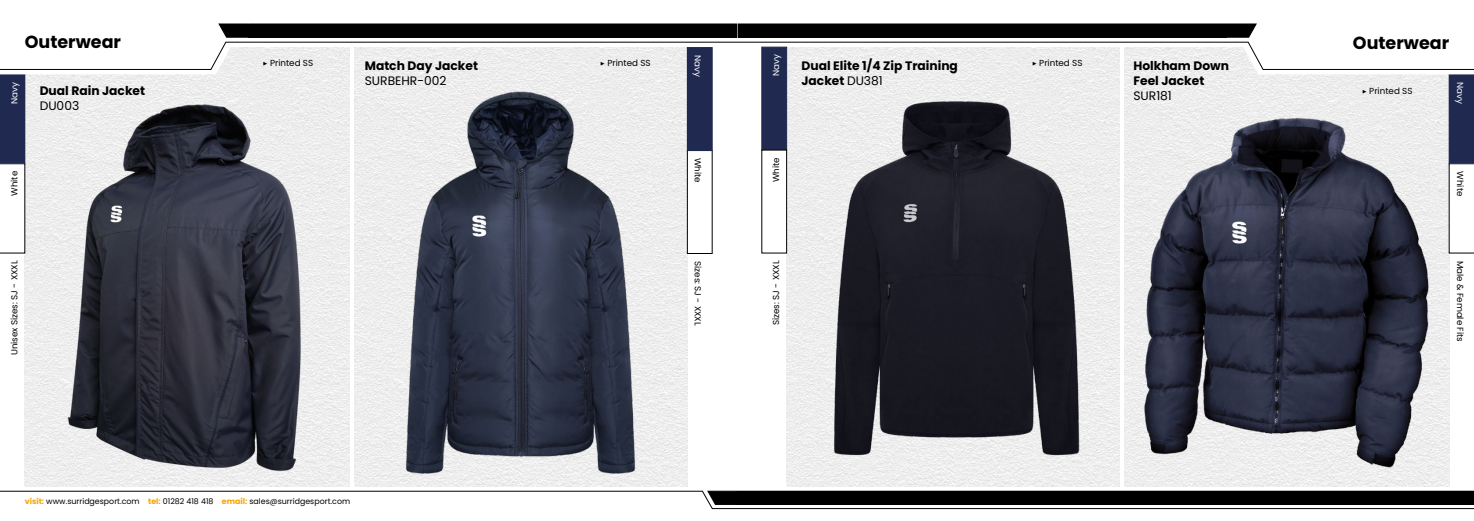
<style>
.page{position:relative;width:1474px;height:521px;background:#fff}
.page>*{position:absolute;margin:0;border:0;box-sizing:border-box;transform-origin:0 0}
.t1{font:700 17.5px "Poppins";color:#000}
.t2{font:700 12.25px/14.9px "Poppins";color:#000}
.t3{font:12.25px "Poppins";color:#000}
.t4{font:8.75px "Poppins";color:#000}
.t5{font:8.75px "Poppins";color:#fff}
.t6{font:7.88px "Poppins";color:#000}
.s1{font-weight:400}
.s2{font-family:"Montserrat"}
.s3{font-weight:700;color:#f7a600}
</style>
<div class="page">
<img style="left:25px;top:70px;width:325px;height:416px">
<img style="left:355px;top:70px;width:332px;height:416px">
<img style="left:66px;top:100px;width:237px;height:375px">
<div style="left:687px;top:150px;width:25px;height:104px;border:1px solid #000"></div>
<div style="left:687px;top:47px;width:25px;height:104px;background:#202a51"></div>
<img style="left:404px;top:87px;width:239px;height:390px">
<img style="left:1124px;top:70px;width:325px;height:416px">
<img style="left:1137px;top:113px;width:294px;height:355px">
<svg style="left:249px;top:23px;width:487px;height:47px"></svg>
<svg style="left:0;top:23px;width:249px;height:230px"></svg>
<div style="left:248px;top:24px;width:489px;height:13px;background:#000"></div>
<div style="left:248px;top:24px;width:489px;height:14px;border:1px solid #000"></div>
<svg style="left:736px;top:23px;width:489px;height:47px"></svg>
<svg style="left:0;top:490px;width:1473px;height:20px"></svg>
<svg style="left:1225px;top:23px;width:248px;height:230px"></svg>
<div style="left:738px;top:24px;width:488px;height:13px;background:#000"></div>
<div style="left:737px;top:24px;width:490px;height:14px;border:1px solid #000"></div>
<img style="left:786px;top:47px;width:333px;height:439px">
<div style="left:761px;top:47px;width:26px;height:103px;background:#202a51;border:1px solid #202a51"></div>
<div style="left:761px;top:150px;width:26px;height:103px;border:1px solid #000"></div>
<img style="left:801px;top:98px;width:310px;height:360px">
<h1 class="t1" style="left:25px;top:32px;width:98px">Outerwear</h1>
<h1 class="t1" style="left:1352px;top:32px;width:98px">Outerwear</h1>
<h2 class="t2" style="left:801px;top:58px;width:158px">Dual Elite 1/4 Zip Training<br>Jacket <span class="s1">DU381</span></h2>
<p class="t4" style="left:1031px;top:58px;width:52px"><span class="s2">▶</span> Printed SS</p>
<p class="t5" style="left:771px;top:76px;width:23px;rotate:-90deg">Navy</p>
<p class="t5" style="left:703px;top:55px;width:23px;rotate:90deg">Navy</p>
<p class="t4" style="left:262px;top:58px;width:52px"><span class="s2">▶</span> Printed SS</p>
<h2 class="t2" style="left:365px;top:58px;width:115px">Match Day Jacket</h2>
<h2 class="t3" style="left:365px;top:73px;width:83px">SURBEHR-002</h2>
<p class="t4" style="left:600px;top:58px;width:52px"><span class="s2">▶</span> Printed SS</p>
<h2 class="t2" style="left:1133px;top:58px;width:97px">Holkham Down<br>Feel Jacket</h2>
<h2 class="t3" style="left:1133px;top:88px;width:40px">SUR181</h2>
<p class="t5" style="left:9px;top:104px;width:23px;rotate:-90deg">Navy</p>
<p class="t4" style="left:1361px;top:85px;width:52px"><span class="s2">▶</span> Printed SS</p>
<p class="t5" style="left:1465px;top:82px;width:23px;rotate:90deg">Navy</p>
<h2 class="t2" style="left:40px;top:83px;width:107px">Dual Rain Jacket</h2>
<h2 class="t3" style="left:40px;top:98px;width:41px">DU003</h2>
<p class="t4" style="left:9px;top:196px;width:26px;rotate:-90deg">White</p>
<p class="t4" style="left:9px;top:355px;width:96px;rotate:-90deg">Unisex Sizes: SJ - XXXL</p>
<p class="t6" style="left:25px;top:497px;width:327px"><span class="s3">visit:</span> www.surridgesport.com <span class="s3">tel:</span> 01282 418 418 <span class="s3">email:</span> sales@surridgesport.com</p>
<p class="t4" style="left:703px;top:158px;width:26px;rotate:90deg">White</p>
<p class="t4" style="left:703px;top:261px;width:66px;rotate:90deg">Sizes: SJ - XXXL</p>
<p class="t4" style="left:771px;top:182px;width:26px;rotate:-90deg">White</p>
<p class="t4" style="left:771px;top:325px;width:66px;rotate:-90deg">Sizes: SJ - XXXL</p>
<p class="t4" style="left:1465px;top:171px;width:26px;rotate:90deg">White</p>
<p class="t4" style="left:1465px;top:260px;width:83px;rotate:90deg">Male &amp; Female Fits</p>
</div>
